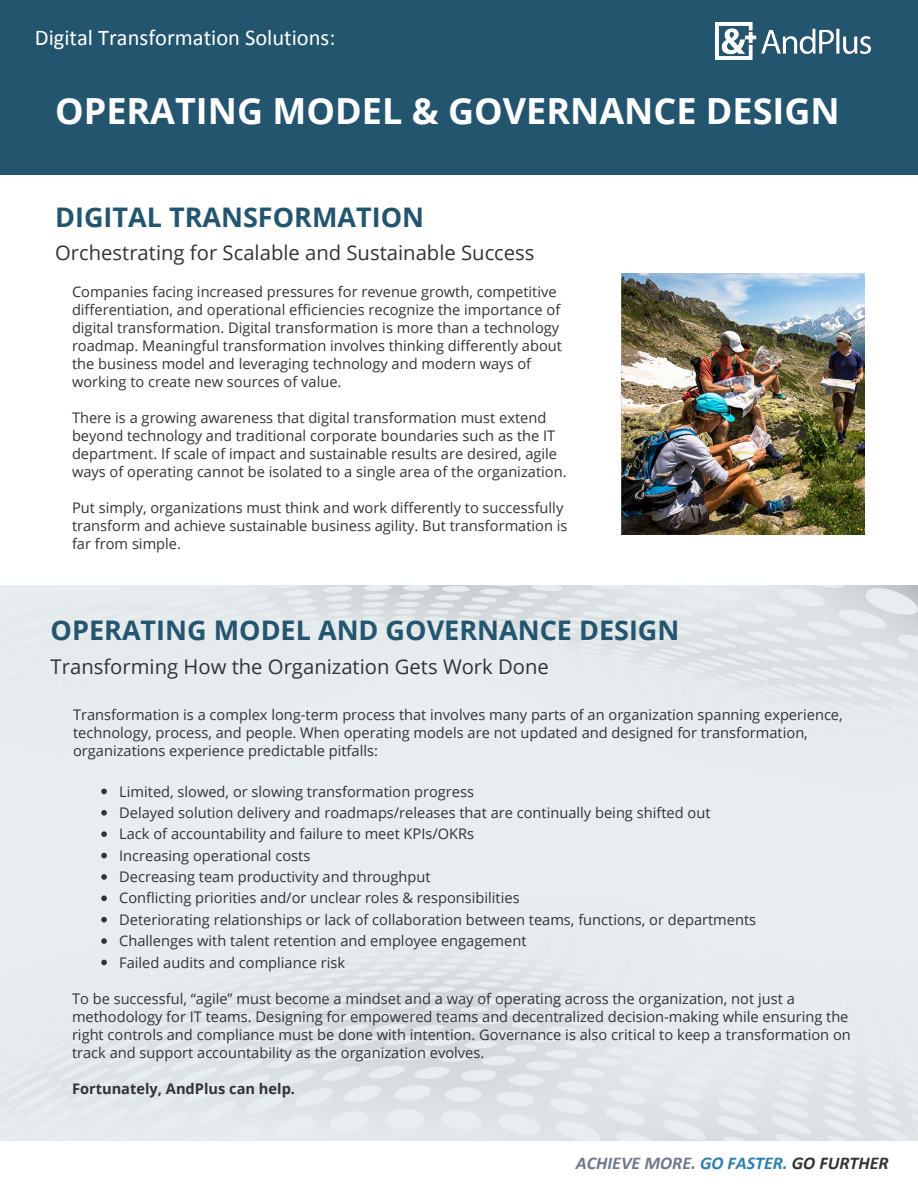
<style>
.page{position:relative;width:918px;height:1188px;background:#fff}
.page>*{position:absolute;margin:0;border:0;box-sizing:border-box;transform-origin:0 0}
.t1{font:700 39.3px/85.5px "Oxygen";color:#fff}
.t2{font:700 36px "Open Sans";color:#fff}
.t3{font:700 27px "Open Sans";color:#24556f}
.t4{font:22.5px "Calibri";color:#fff}
.t5{font:20.25px "Open Sans";color:#333}
.t6{font:italic 700 18px "Calibri";color:#70798c}
.t7{font:14.7px/18px "Open Sans";color:#333}
.t8{font:700 14.7px "Open Sans";color:#333}
.s1{color:#2d7fab}
.s2{color:#333}
</style>
<div class="page">
<div style="left:0;top:585px;width:918px;height:556px;background:#24556f;opacity:.1"></div>
<div style="left:0;top:0;width:918px;height:174px;background:#24556f"></div>
<img style="left:716px;top:22px;width:154px;height:38px">
<svg style="left:101px;top:789px;width:6px;height:5px"></svg>
<svg style="left:101px;top:810px;width:6px;height:6px"></svg>
<svg style="left:101px;top:831px;width:6px;height:6px"></svg>
<svg style="left:101px;top:853px;width:6px;height:5px"></svg>
<svg style="left:101px;top:874px;width:6px;height:6px"></svg>
<svg style="left:101px;top:896px;width:6px;height:5px"></svg>
<svg style="left:101px;top:917px;width:6px;height:5px"></svg>
<svg style="left:101px;top:938px;width:6px;height:6px"></svg>
<svg style="left:101px;top:960px;width:6px;height:5px"></svg>
<img style="left:621px;top:273px;width:244px;height:261px">
<h1 class="t1" style="left:55px;top:-6px;width:232px">PROJECT<br>JUNE 8, 2022</h1>
<h3 class="t4" style="left:35px;top:23px;width:302px">Digital Transformation Solutions:</h3>
<h2 class="t2" style="left:55px;top:85px;width:786px">OPERATING MODEL &amp; GOVERNANCE DESIGN</h2>
<h3 class="t3" style="left:55px;top:198px;width:371px">DIGITAL TRANSFORMATION</h3>
<h3 class="t5" style="left:55px;top:239px;width:481px">Orchestrating for Scalable and Sustainable Success</h3>
<p class="t7" style="left:72px;top:282px;width:492px">Companies facing increased pressures for revenue growth, competitive differentiation, and operational efficiencies recognize the importance of digital transformation. Digital transformation is more than a technology roadmap. Meaningful transformation involves thinking differently about the business model and leveraging technology and modern ways of working to create new sources of value.</p>
<p class="t7" style="left:72px;top:408px;width:496px">There is a growing awareness that digital transformation must extend beyond technology and traditional corporate boundaries such as the IT department. If scale of impact and sustainable results are desired, agile ways of operating cannot be isolated to a single area of the organization.</p>
<p class="t7" style="left:72px;top:498px;width:497px">Put simply, organizations must think and work differently to successfully transform and achieve sustainable business agility. But transformation is far from simple.</p>
<h3 class="t3" style="left:51px;top:611px;width:630px">OPERATING MODEL AND GOVERNANCE DESIGN</h3>
<h3 class="t5" style="left:51px;top:653px;width:500px">Transforming How the Organization Gets Work Done</h3>
<p class="t7" style="left:73px;top:705px;width:771px">Transformation is a complex long-term process that involves many parts of an organization spanning experience, technology, process, and people. When operating models are not updated and designed for transformation, organizations experience predictable pitfalls:</p>
<p class="t7" style="left:119px;top:780px;width:638px;line-height:21.3px">Limited, slowed, or slowing transformation progress<br>Delayed solution delivery and roadmaps/releases that are continually being shifted out<br>Lack of accountability and failure to meet KPIs/OKRs<br>Increasing operational costs<br>Decreasing team productivity and throughput<br>Conflicting priorities and/or unclear roles &amp; responsibilities<br>Deteriorating relationships or lack of collaboration between teams, functions, or departments Challenges with talent retention and employee engagement<br>Failed audits and compliance risk</p>
<p class="t7" style="left:72px;top:989px;width:780px">To be successful, “agile” must become a mindset and a way of operating across the organization, not just a methodology for IT teams. Designing for empowered teams and decentralized decision-making while ensuring the right controls and compliance must be done with intention. Governance is also critical to keep a transformation on track and support accountability as the organization evolves.</p>
<p class="t8" style="left:72px;top:1078px;width:225px">Fortunately, AndPlus can help.</p>
<p class="t6" style="left:576px;top:1151px;width:314px">ACHIEVE MORE. <span class="s1">GO FASTER.</span> <span class="s2">GO FURTHER</span></p>
</div>
